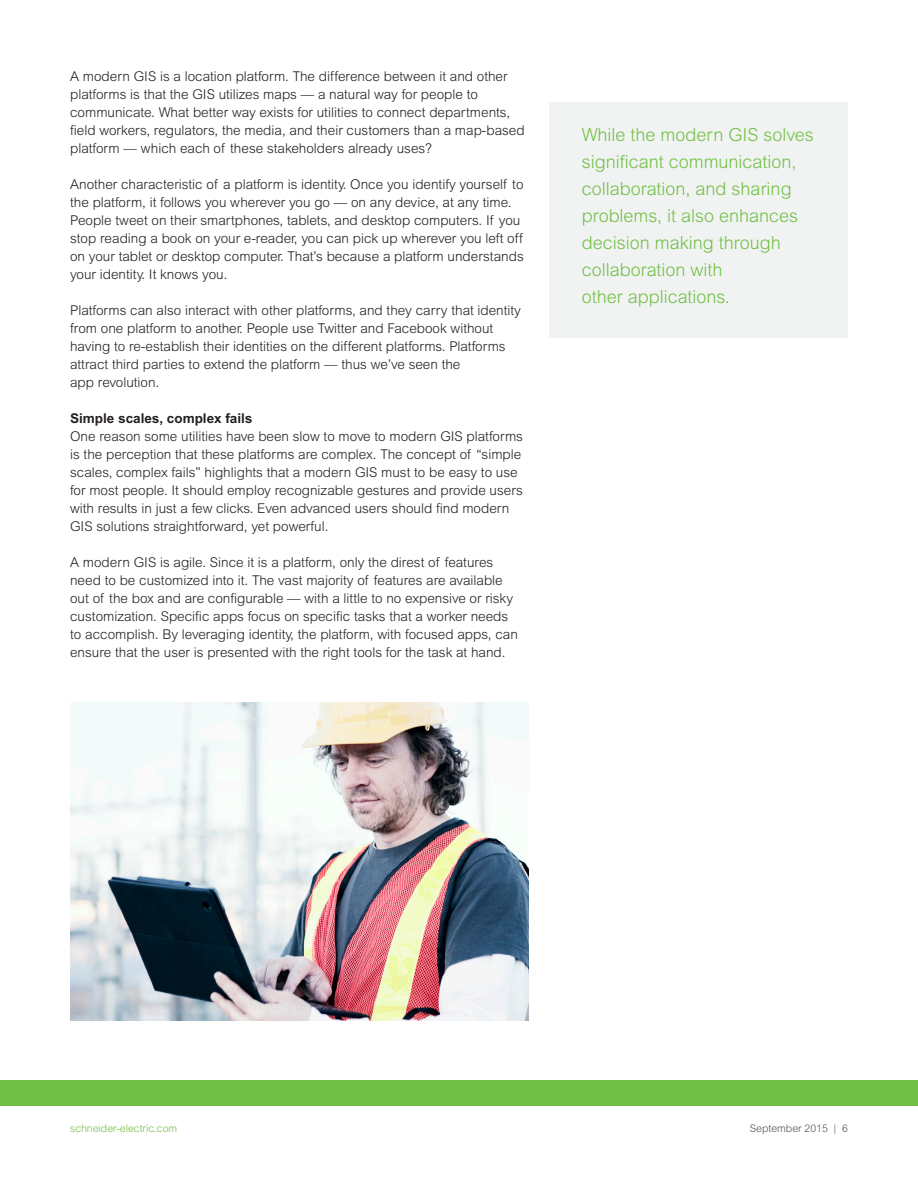
<style>
.page{position:relative;width:918px;height:1188px;background:#fff}
.page>*{position:absolute;margin:0;border:0;box-sizing:border-box;transform-origin:0 0}
.intro_paragraph{font:300 18px/27px "Arial MT Std";color:#71bf44}
.body{font:300 13.5px/18px "Arial MT Std";color:#231f20}
.body-2{font:700 13.5px "Arial MT Std";color:#231f20}
.page_subhead_blue{font:300 10.5px "Arial MT Std";color:#71bf44}
.page_numbers{font:300 10.5px "Arial MT Std";color:#4d545a}
</style>
<div class="page">
<div style="left:550px;top:102px;width:298px;height:236px;background:#f1f3f3"></div>
<div style="left:0;top:1081px;width:918px;height:25px;background:#71bf44"></div>
<img style="left:70px;top:702px;width:458px;height:318px">
<p class="body" style="left:70px;top:68px;width:456px">A modern GIS is a location platform. The difference between it and other platforms is that the GIS utilizes maps — a natural way for people to communicate. What better way exists for utilities to connect departments, field workers, regulators, the media, and their customers than a map-based platform — which each of these stakeholders already uses?</p>
<p class="body" style="left:70px;top:176px;width:455px">Another characteristic of a platform is identity. Once you identify yourself to the platform, it follows you wherever you go — on any device, at any time.<br>People tweet on their smartphones, tablets, and desktop computers. If you stop reading a book on your e-reader, you can pick up wherever you left off on your tablet or desktop computer. That’s because a platform understands your identity. It knows you.</p>
<p class="body" style="left:70px;top:302px;width:452px">Platforms can also interact with other platforms, and they carry that identity from one platform to another. People use Twitter and Facebook without having to re-establish their identities on the different platforms. Platforms attract third parties to extend the platform — thus we’ve seen the<br>app revolution.</p>
<p class="body-2" style="left:70px;top:411px;width:184px">Simple scales, complex fails</p>
<p class="body" style="left:70px;top:428px;width:454px">One reason some utilities have been slow to move to modern GIS platforms is the perception that these platforms are complex. The concept of “simple scales, complex fails” highlights that a modern GIS must to be easy to use for most people. It should employ recognizable gestures and provide users with results in just a few clicks. Even advanced users should find modern GIS solutions straightforward, yet powerful.</p>
<p class="body" style="left:70px;top:554px;width:449px">A modern GIS is agile. Since it is a platform, only the direst of features need to be customized into it. The vast majority of features are available out of the box and are configurable — with a little to no expensive or risky customization. Specific apps focus on specific tasks that a worker needs to accomplish. By leveraging identity, the platform, with focused apps, can ensure that the user is presented with the right tools for the task at hand.</p>
<p class="intro_paragraph" style="left:582px;top:122px;width:234px">While the modern GIS solves significant communication, collaboration, and sharing problems, it also enhances decision making through collaboration with<br>other applications.</p>
<p class="page_subhead_blue" style="left:70px;top:1122px;width:109px">schneider-electric.com</p>
<p class="page_numbers" style="left:750px;top:1122px;width:100px">September 2015 | 6</p>
</div>
